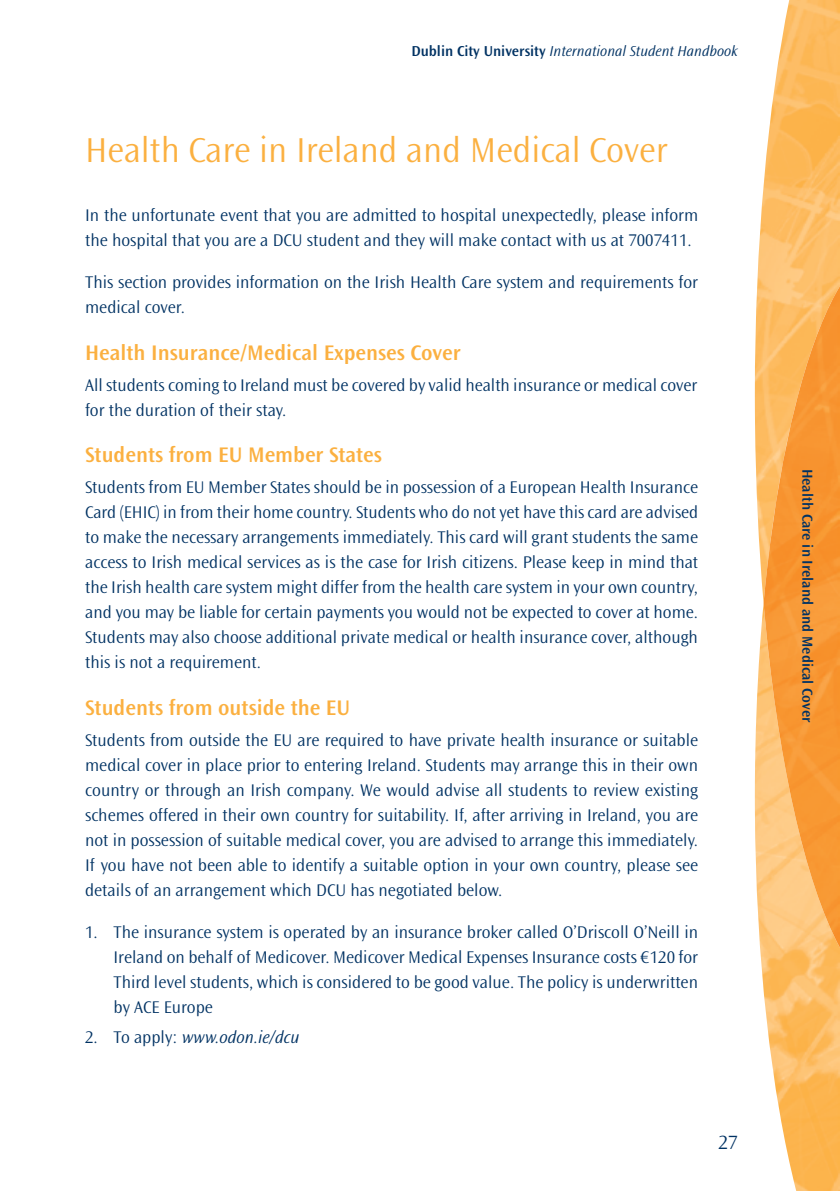
<style>
.page{position:relative;width:840px;height:1191px;background:#fff}
.page>*{position:absolute;margin:0;border:0;box-sizing:border-box;transform-origin:0 0}
.t1{font:300 36px "Ocean Sans Std";color:#fbb040}
.t2{font:600 22px "Ocean Sans Std";color:#fbb040}
.t3{font:300 20px "Ocean Sans Std";color:#003263}
.t4{font:300 17.6px/25px "Ocean Sans Std";color:#003263}
.t5{font:italic 300 17.6px "Ocean Sans Std";color:#003263}
.t6{font:italic 300 15px "Ocean Sans Std";color:#003263}
.t7{font:600 15px "Ocean Sans Std";color:#003263}
.s1{font-weight:600;font-style:normal}
.s2{font-style:normal}
</style>
<div class="page">
<img style="left:754px;top:0;width:85px;height:1191px">
<img style="left:763px;top:286px;width:76px;height:662px">
<p class="t6" style="left:411px;top:43px;width:328px"><span class="s1">Dublin City University</span> International Student Handbook</p>
<h1 class="t1" style="left:85px;top:130px;width:583px">Health Care in Ireland and Medical Cover</h1>
<p class="t4" style="left:85px;top:203px;width:614px">In the unfortunate event that you are admitted to hospital unexpectedly, please inform the hospital that you are a DCU student and they will make contact with us at 7007411.</p>
<p class="t4" style="left:85px;top:270px;width:614px">This section provides information on the Irish Health Care system and requirements for medical cover.</p>
<p class="t2" style="left:85px;top:340px;width:377px">Health Insurance/Medical Expenses Cover</p>
<p class="t4" style="left:85px;top:372px;width:613px">All students coming to Ireland must be covered by valid health insurance or medical cover for the duration of their stay.</p>
<p class="t2" style="left:85px;top:443px;width:298px">Students from EU Member States</p>
<p class="t4" style="left:85px;top:475px;width:614px;text-align:justify">Students from EU Member States should be in possession of a European Health Insurance Card (EHIC) in from their home country. Students who do not yet have this card are advised to make the necessary arrangements immediately. This card will grant students the same access to Irish medical services as is the case for Irish citizens. Please keep in mind that the Irish health care system might differ from the health care system in your own country, and you may be liable for certain payments you would not be expected to cover at home.<br>Students may also choose additional private medical or health insurance cover, although this is not a requirement.</p>
<p class="t2" style="left:85px;top:695px;width:266px">Students from outside the EU</p>
<p class="t4" style="left:85px;top:727px;width:614px;text-align:justify">Students from outside the EU are required to have private health insurance or suitable medical cover in place prior to entering Ireland. Students may arrange this in their own country or through an Irish company. We would advise all students to review existing schemes offered in their own country for suitability. If, after arriving in Ireland, you are not in possession of suitable medical cover, you are advised to arrange this immediately.<br>If you have not been able to identify a suitable option in your own country, please see details of an arrangement which DCU has negotiated below.</p>
<p class="t4" style="left:113px;top:919px;width:586px;text-align:justify;text-indent:-28px">1. The insurance system is operated by an insurance broker called O’Driscoll O’Neill in Ireland on behalf of Medicover. Medicover Medical Expenses Insurance costs €120 for Third level students, which is considered to be good value. The policy is underwritten by ACE Europe</p>
<p class="t5" style="left:85px;top:1027px;width:216px"><span class="s2">2. To apply:</span> www.odon.ie/dcu</p>
<p class="t3" style="left:718px;top:1131px;width:21px">27</p>
<p class="t7" style="left:815px;top:468px;width:255px;rotate:90deg">Health Care in Ireland and Medical Cover</p>
</div>
